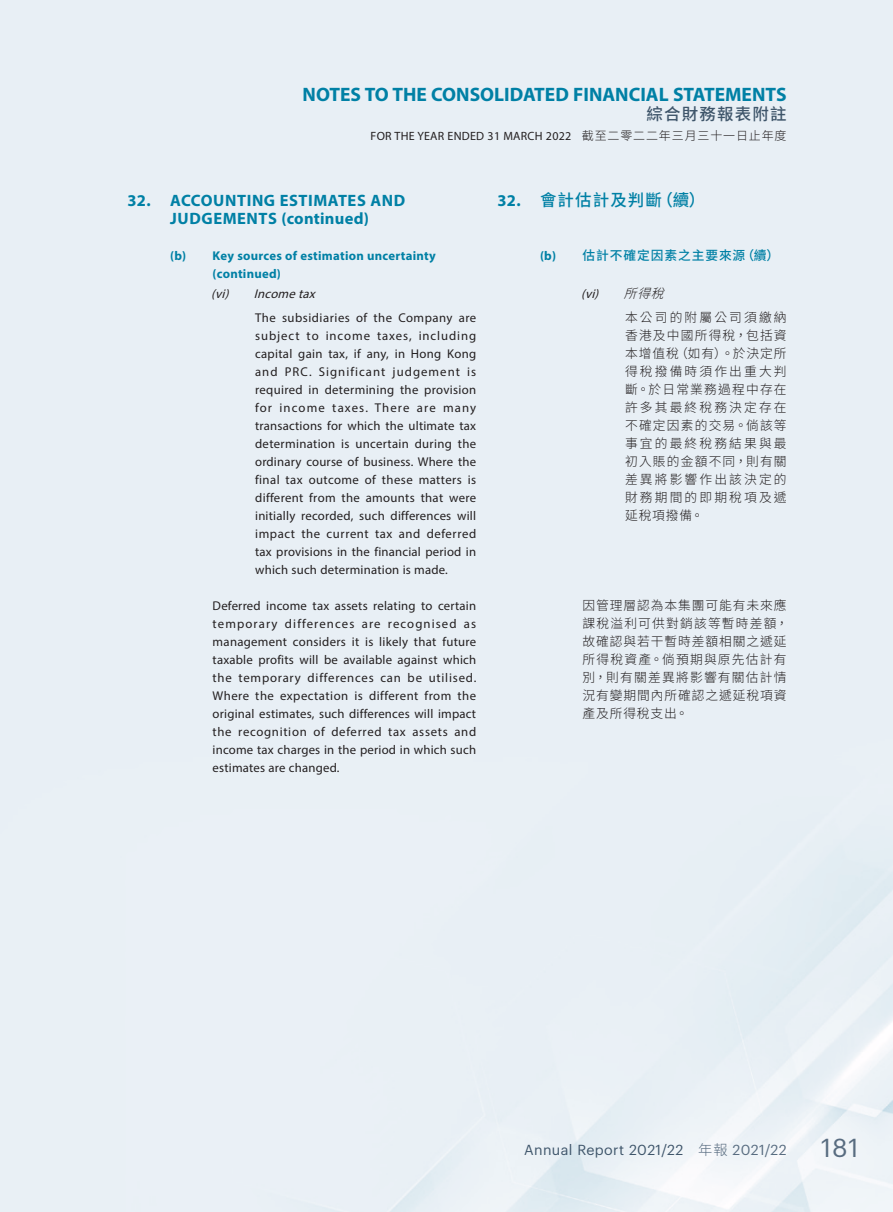
<style>
.page{position:relative;width:893px;height:1212px;background:#fff}
.page>*{position:absolute;margin:0;border:0;box-sizing:border-box;transform-origin:0 0}
.t1{font:25.5px "Graphik";color:#586c80}
.t2{font:700 19.5px "Myriad Pro";color:#0080a5}
.Heading_1{font:700 16.5px/18px "Myriad Pro";letter-spacing:.035em;color:#0080a5;text-align:center}
.C_Heading_1{font:500 16.5px "Source Han Sans TC";letter-spacing:.065em;color:#0080a5}
.t3{font:500 16.5px "Source Han Sans TC";letter-spacing:.07em;color:#3e556a}
.t4{font:14.25px "Graphik";letter-spacing:.025em;color:#3e556a}
.Body_Text{font:12.75px/18px "Myriad Pro";letter-spacing:.015em;color:#231f20;text-align:justify}
.C_Body_Text{font:300 12.75px/18px "Source Han Sans TC";letter-spacing:.095em;color:#231f20;text-align:justify}
.Heading_2{font:700 12.75px/18px "Myriad Pro";letter-spacing:.02em;color:#0080a5}
.C_Heading_2{font:500 12.75px "Source Han Sans TC";letter-spacing:.07em;color:#0080a5}
.Heading_3{font:italic 12.75px "Myriad Pro";color:#231f20}
.C_Heading_3{font:italic 12.75px "Myriad Pro";color:#231f20}
.C_Heading_3-2{font:italic 300 12.75px "Source Han Sans TC";color:#231f20}
.t5{font:12px "Myriad Pro";letter-spacing:.02em;color:#231f20}
.s1{font-family:"Source Han Sans TC";font-weight:300}
.s2{font-family:"Myriad Pro";font-weight:700}
.s3{font-family:"Source Han Sans TC";font-weight:300;color:#586c80}
.s4{color:#586c80}
</style>
<div class="page">
<h2 class="t2" style="left:303px;top:81px;width:485px">NOTES TO THE CONSOLIDATED FINANCIAL STATEMENTS</h2>
<p class="t3" style="left:647px;top:105px;width:142px">綜合財務報表附註</p>
<p class="t5" style="left:371px;top:129px;width:418px">FOR THE YEAR ENDED 31 MARCH 2022 <span class="s1">截至二零二二年三月三十一日止年度</span></p>
<p class="Heading_1" style="left:128px;top:191px;width:279px">32. ACCOUNTING ESTIMATES AND<br>JUDGEMENTS (continued)</p>
<p class="Heading_2" style="left:213px;top:246px;width:225px;text-indent:-43px">(b) Key sources of estimation uncertainty (continued)</p>
<p class="Heading_3" style="left:211px;top:286px;width:23px">(vi)</p>
<p class="Heading_3" style="left:254px;top:286px;width:67px">Incometax</p>
<p class="Body_Text" style="left:255px;top:309px;width:223px">The subsidiaries of the Company are subject to income taxes, including capital gain tax, if any, in Hong Kong and PRC. Significant judgement is required in determining the provision for income taxes. There are many transactions for which the ultimate tax determination is uncertain during the ordinary course of business. Where the final tax outcome of these matters is different from the amounts that were initially recorded, such differences will impact the current tax and deferred tax provisions in the financial period in which such determination is made.</p>
<p class="Body_Text" style="left:213px;top:597px;width:265px">Deferred income tax assets relating to certain temporary differences are recognised as management considers it is likely that future taxable profits will be available against which the temporary differences can be utilised.<br>Where the expectation is different from the original estimates, such differences will impact the recognition of deferred tax assets and income tax charges in the period in which such estimates are changed.</p>
<p class="C_Heading_1" style="left:497px;top:191px;width:209px"><span class="s2">32.</span> 會計估計及判斷（續）</p>
<p class="C_Heading_2" style="left:540px;top:248px;width:241px"><span class="s2">(b)</span> 估計不確定因素之主要來源（續）</p>
<p class="C_Heading_3" style="left:581px;top:286px;width:23px">(vi)</p>
<p class="C_Heading_3-2" style="left:624px;top:286px;width:51px">所得稅</p>
<p class="C_Body_Text" style="left:625px;top:309px;width:163px">本公司的附屬公司須繳納香港及中國所得稅，包括資本增值稅（如有）。於決定所得稅撥備時須作出重大判斷。於日常業務過程中存在許多其最終稅務決定存在不確定因素的交易。倘該等事宜的最終稅務結果與最初入賬的金額不同，則有關差異將影響作出該決定的財務期間的即期稅項及遞延稅項撥備。</p>
<p class="C_Body_Text" style="left:583px;top:597px;width:207px">因管理層認為本集團可能有未來應課稅溢利可供對銷該等暫時差額，故確認與若干暫時差額相關之遞延所得稅資產。倘預期與原先估計有別，則有關差異將影響有關估計情況有變期間內所確認之遞延稅項資產及所得稅支出。</p>
<p class="t4" style="left:524px;top:1139px;width:264px">Annual Report 2021/22 <span class="s3">年報</span> <span class="s4">2021/22</span></p>
<h1 class="t1" style="left:821px;top:1128px;width:39px">181</h1>
</div>
